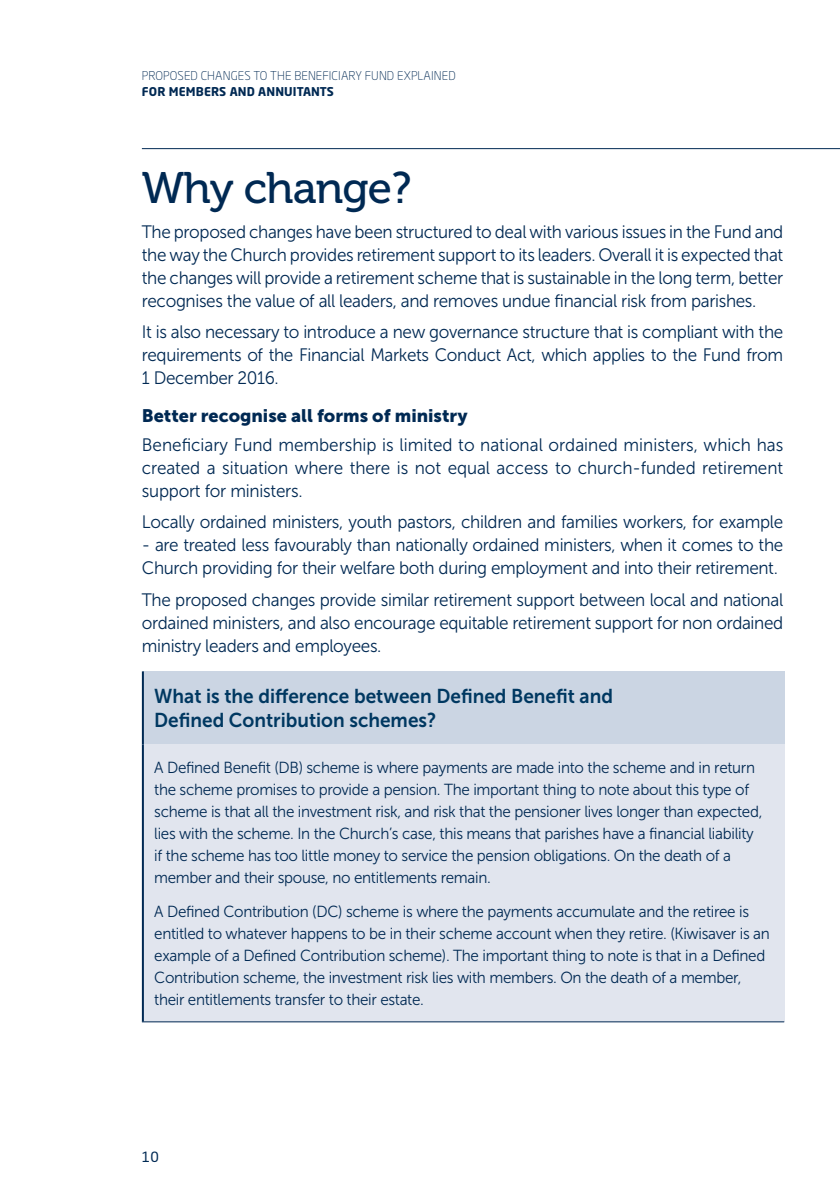
<style>
.page{position:relative;width:840px;height:1191px;background:#fff}
.page>*{position:absolute;margin:0;border:0;box-sizing:border-box;transform-origin:0 0}
.CFC_Heading_H1_Blue{font:44px "Museo 500";letter-spacing:-.02em;color:#002953}
.CFC_Heading_H3_Blue{font:20px/24px "Museo Sans 700";color:#003861;scale:.95 1}
.CFC_Body_Text_NORMAL{font:18px/23px "Museo Sans 300";letter-spacing:-.02em;color:#002953;text-align:justify;scale:.95 1}
.CFC_Heading_H2_Blue{font:18px "Museo Sans 900";color:#002953}
.CFC_Body_Text_CELL{font:16px/22px "Museo Sans 300";letter-spacing:-.02em;color:#002953;scale:.95 1}
.t1{font:14px "Neo Sans Std";color:#002953}
.t2{font:300 12px "Neo Sans Std";letter-spacing:.01em;color:#002953}
.t3{font:700 12px "Neo Sans Std";letter-spacing:.01em;color:#002953}
</style>
<div class="page">
<div style="left:143px;top:671px;width:640px;height:73px;background:#cbd5e3"></div>
<div style="left:143px;top:744px;width:640px;height:277px;background:#e1e5ee"></div>
<hr style="left:142px;top:1021px;width:641px;height:1px;background:#002953">
<hr style="left:142px;top:744px;width:2px;height:277px;background:#002953">
<hr style="left:142px;top:671px;width:2px;height:73px;background:#002953">
<hr style="left:142px;top:148px;width:697px;height:1px;background:#002953">
<p class="t2" style="left:142px;top:68px;width:315px">PROPOSED CHANGES TO THE BENEFICIARY FUND EXPLAINED</p>
<p class="t3" style="left:142px;top:83px;width:193px">FOR MEMBERS AND ANNUITANTS</p>
<p class="CFC_Heading_H1_Blue" style="left:142px;top:164px;width:271px">Why change?</p>
<p class="CFC_Body_Text_NORMAL" style="left:142px;top:220px;width:676px">The proposed changes have been structured to deal with various issues in the Fund and the way the Church provides retirement support to its leaders. Overall it is expected that the changes will provide a retirement scheme that is sustainable in the long term, better recognises the value of all leaders, and removes undue financial risk from parishes.</p>
<p class="CFC_Body_Text_NORMAL" style="left:142px;top:320px;width:676px">It is also necessary to introduce a new governance structure that is compliant with the requirements of the Financial Markets Conduct Act, which applies to the Fund from 1 December 2016.</p>
<p class="CFC_Heading_H2_Blue" style="left:142px;top:406px;width:327px">Better recognise all forms of ministry</p>
<p class="CFC_Body_Text_NORMAL" style="left:142px;top:433px;width:676px">Beneficiary Fund membership is limited to national ordained ministers, which has created a situation where there is not equal access to church-funded retirement support for ministers.</p>
<p class="CFC_Body_Text_NORMAL" style="left:142px;top:511px;width:676px">Locally ordained ministers, youth pastors, children and families workers, for example</p>
<p class="CFC_Body_Text_NORMAL" style="left:142px;top:534px;width:676px">- are treated less favourably than nationally ordained ministers, when it comes to the<br>Church providing for their welfare both during employment and into their retirement.</p>
<p class="CFC_Body_Text_NORMAL" style="left:142px;top:588px;width:676px">The proposed changes provide similar retirement support between local and national ordained ministers, and also encourage equitable retirement support for non ordained ministry leaders and employees.</p>
<p class="CFC_Heading_H3_Blue" style="left:154px;top:684px;width:484px">What is the difference between Defined Benefit and<br>Defined Contribution schemes?</p>
<p class="CFC_Body_Text_CELL" style="left:154px;top:757px;width:641px">A Defined Benefit (DB) scheme is where payments are made into the scheme and in return the scheme promises to provide a pension. The important thing to note about this type of scheme is that all the investment risk, and risk that the pensioner lives longer than expected, lies with the scheme. In the Church’s case, this means that parishes have a financial liability if the scheme has too little money to service the pension obligations. On the death of a member and their spouse, no entitlements remain.</p>
<p class="CFC_Body_Text_CELL" style="left:154px;top:900px;width:649px">A Defined Contribution (DC) scheme is where the payments accumulate and the retiree is entitled to whatever happens to be in their scheme account when they retire. (Kiwisaver is an example of a Defined Contribution scheme). The important thing to note is that in a Defined Contribution scheme, the investment risk lies with members. On the death of a member, their entitlements transfer to their estate.</p>
<p class="t1" style="left:142px;top:1148px;width:19px">10</p>
</div>
